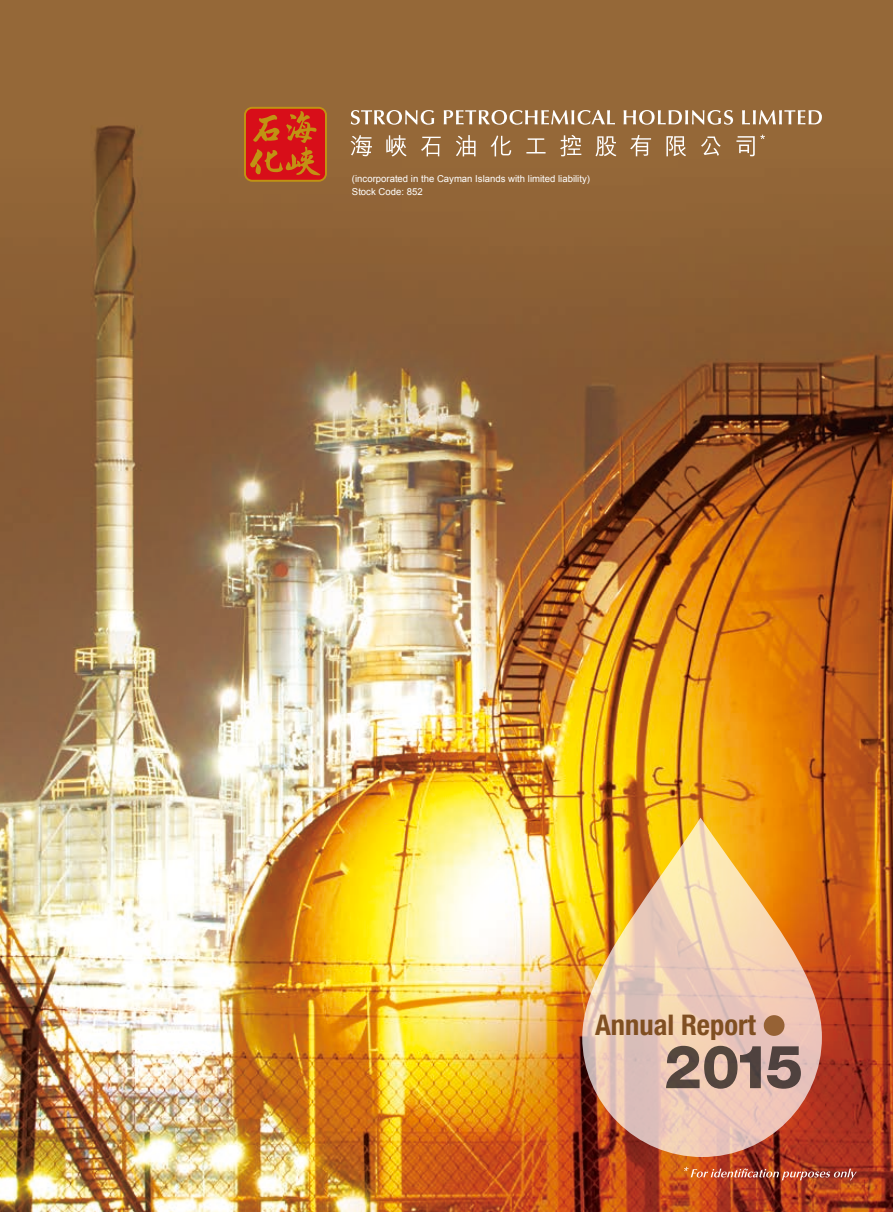
<style>
.page{position:relative;width:893px;height:1212px;background:#fff}
.page>*{position:absolute;margin:0;border:0;box-sizing:border-box;transform-origin:0 0}
.t1{font:800 60px "Helvetica Neue LT Std";color:#595857}
.t2{font:700 condensed 28.5px "Helvetica Neue LT Std";color:#804f22}
.t3{font:9.6px "Arial";color:#fff}
</style>
<div class="page">
<img style="left:1px;top:0;width:892px;height:1212px">
<hr style="left:0;top:0;width:1px;height:1212px;background:#d80e19">
<svg style="left:351px;top:135px;width:21px;height:21px"></svg>
<svg style="left:386px;top:135px;width:21px;height:21px"></svg>
<svg style="left:421px;top:137px;width:20px;height:19px"></svg>
<svg style="left:456px;top:135px;width:19px;height:21px"></svg>
<svg style="left:491px;top:135px;width:20px;height:21px"></svg>
<svg style="left:526px;top:138px;width:20px;height:15px"></svg>
<svg style="left:560px;top:135px;width:21px;height:21px"></svg>
<svg style="left:595px;top:136px;width:21px;height:20px"></svg>
<svg style="left:630px;top:135px;width:21px;height:21px"></svg>
<svg style="left:666px;top:136px;width:20px;height:20px"></svg>
<svg style="left:701px;top:136px;width:20px;height:20px"></svg>
<svg style="left:736px;top:135px;width:29px;height:21px"></svg>
<svg style="left:351px;top:110px;width:83px;height:15px"></svg>
<svg style="left:444px;top:110px;width:171px;height:15px"></svg>
<svg style="left:624px;top:110px;width:109px;height:15px"></svg>
<svg style="left:742px;top:110px;width:80px;height:14px"></svg>
<svg style="left:244px;top:107px;width:83px;height:75px"></svg>
<div style="left:246px;top:109px;width:79px;height:71px;background:#d80e19;border-radius:6px"></div>
<svg style="left:250px;top:111px;width:70px;height:65px"></svg>
<img style="left:684px;top:1167px;width:173px;height:13px">
<svg style="left:582px;top:818px;width:240px;height:339px;background:#e3b47e"></svg>
<div style="left:764px;top:1015px;width:20px;height:21px;background:#966235;border-radius:50%"></div>
<p class="t3" style="left:352px;top:172px;width:240px">(incorporated in the Cayman Islands with limited liability)</p>
<p class="t3" style="left:352px;top:185px;width:72px">Stock Code: 852</p>
<h2 class="t2" style="left:595px;top:1007px;width:162px">Annual Report</h2>
<h1 class="t1" style="left:664px;top:1031px;width:141px">2015</h1>
</div>
